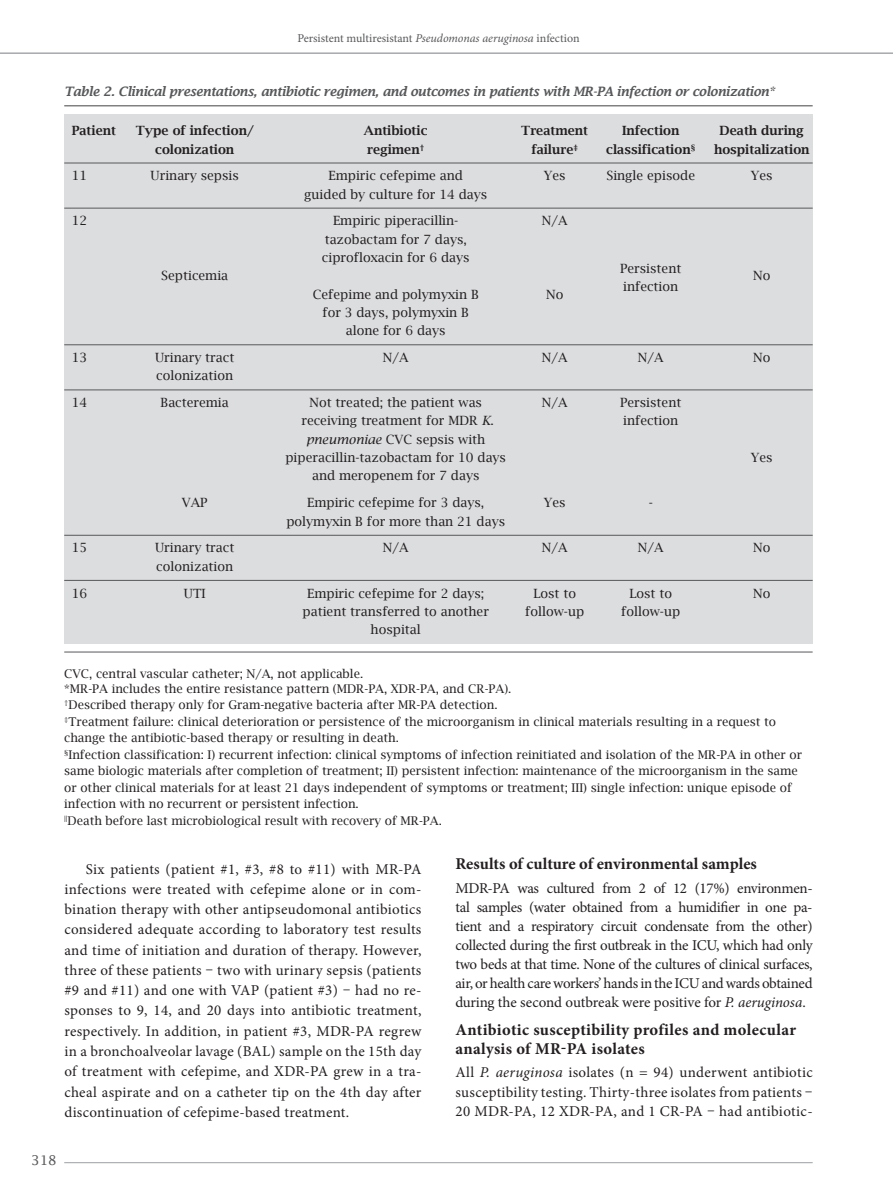
<style>
.page{position:relative;width:893px;height:1192px;background:#fff}
.page>*{position:absolute;margin:0;border:0;box-sizing:border-box;transform-origin:0 0}
.t1{font:700 16.5px/19px "Minion Pro";letter-spacing:.015em;color:#231f20}
.t2{font:700 16.5px "Minion Pro";letter-spacing:-.005em;color:#231f20}
.t3{font:15px/20.2px "Minion Pro";letter-spacing:.01em;color:#231f20;text-align:justify}
.t4{font:13.5px "Lucida Fax";color:#57585a}
.t5{font:12.75px/18.3px "Lucida Bright";color:#231f20;text-align:center}
.t6{font:600 12.75px "Lucida Bright";color:#231f20}
.t7{font:italic 600 12.75px "Lucida Fax";letter-spacing:-.04em;color:#57585a}
.t8{font:12px/16.5px "Lucida Bright";color:#231f20}
.t9{font:12px "Minion Pro";color:#57585a}
.s1{font-style:italic}
</style>
<div class="page">
<hr style="left:64px;top:1162px;width:749px;height:1px;background:#a8a9ad">
<hr style="left:0;top:52px;width:893px;height:2px;background:#a8a9ad">
<div style="left:64px;top:114px;width:749px;height:529px;background:#dcdddf"></div>
<hr style="left:64px;top:652px;width:749px;height:1px;background:#57585a">
<hr style="left:64px;top:105px;width:749px;height:1px;background:#57585a">
<hr style="left:64px;top:163px;width:749px;height:1px;background:#57585a">
<hr style="left:64px;top:208px;width:749px;height:1px;background:#57585a">
<hr style="left:64px;top:344px;width:749px;height:1px;background:#57585a">
<hr style="left:64px;top:390px;width:749px;height:1px;background:#57585a">
<hr style="left:64px;top:535px;width:749px;height:1px;background:#57585a">
<hr style="left:64px;top:580px;width:749px;height:1px;background:#57585a">
<p class="t9" style="left:297px;top:30px;width:284px">Persistent multiresistant <span class="s1">Pseudomonas aeruginosa</span> infection</p>
<p class="t7" style="left:64px;top:84px;width:712px">Table 2. Clinical presentations, antibiotic regimen, and outcomes in patients with MR-PA infection or colonization*</p>
<p class="t6" style="left:72px;top:123px;width:46px">Patient</p>
<p class="t6" style="left:136px;top:123px;width:119px">Type of infection/</p>
<p class="t6" style="left:364px;top:123px;width:65px">Antibiotic</p>
<p class="t6" style="left:521px;top:123px;width:69px">Treatment</p>
<p class="t6" style="left:622px;top:123px;width:59px">Infection</p>
<p class="t6" style="left:720px;top:123px;width:86px">Death during</p>
<p class="t6" style="left:155px;top:143px;width:81px">colonization</p>
<p class="t6" style="left:367px;top:143px;width:59px">regimen<sup>†</sup></p>
<p class="t6" style="left:531px;top:143px;width:48px">failure<sup>‡</sup></p>
<p class="t6" style="left:606px;top:143px;width:91px">classification<sup>§</sup></p>
<p class="t6" style="left:714px;top:143px;width:97px">hospitalization</p>
<p class="t5" style="left:72px;top:166px;width:17px">11</p>
<p class="t5" style="left:151px;top:166px;width:90px">Urinary sepsis</p>
<p class="t5" style="left:329px;top:166px;width:136px">Empiric cefepime and</p>
<p class="t5" style="left:544px;top:166px;width:23px">Yes</p>
<p class="t5" style="left:606px;top:166px;width:90px">Single episode</p>
<p class="t5" style="left:751px;top:166px;width:23px">Yes</p>
<p class="t5" style="left:304px;top:185px;width:185px">guided by culture for 14 days</p>
<p class="t5" style="left:72px;top:212px;width:17px">12</p>
<p class="t5" style="left:333px;top:212px;width:127px">Empiric piperacillin-</p>
<p class="t5" style="left:542px;top:212px;width:27px">N/A</p>
<p class="t5" style="left:322px;top:230px;width:149px;text-align:left">tazobactam for 7 days, ciprofloxacin for 6 days</p>
<p class="t5" style="left:161px;top:266px;width:68px">Septicemia</p>
<p class="t5" style="left:620px;top:259px;width:63px">Persistent</p>
<p class="t5" style="left:753px;top:266px;width:19px">No</p>
<p class="t5" style="left:623px;top:277px;width:57px">infection</p>
<p class="t5" style="left:313px;top:285px;width:168px">Cefepime and polymyxin B</p>
<p class="t5" style="left:546px;top:285px;width:19px">No</p>
<p class="t5" style="left:322px;top:303px;width:148px">for 3 days, polymyxin B alone for 6 days</p>
<p class="t5" style="left:72px;top:348px;width:17px">13</p>
<p class="t5" style="left:155px;top:348px;width:81px">Urinary tract</p>
<p class="t5" style="left:383px;top:348px;width:27px">N/A</p>
<p class="t5" style="left:542px;top:348px;width:27px">N/A</p>
<p class="t5" style="left:638px;top:348px;width:27px">N/A</p>
<p class="t5" style="left:753px;top:348px;width:19px">No</p>
<p class="t5" style="left:156px;top:366px;width:79px">colonization</p>
<p class="t5" style="left:72px;top:393px;width:17px">14</p>
<p class="t5" style="left:161px;top:393px;width:70px">Bacteremia</p>
<p class="t5" style="left:309px;top:393px;width:174px">Not treated; the patient was</p>
<p class="t5" style="left:542px;top:393px;width:27px">N/A</p>
<p class="t5" style="left:620px;top:393px;width:63px">Persistent</p>
<p class="t5" style="left:301px;top:411px;width:194px">receiving treatment for MDR <span class="s1">K</span>.</p>
<p class="t5" style="left:623px;top:411px;width:57px">infection</p>
<p class="t5" style="left:285px;top:430px;width:222px"><span class="s1">pneumoniae</span> CVC sepsis with piperacillin-tazobactam for 10 days</p>
<p class="t5" style="left:751px;top:448px;width:23px">Yes</p>
<p class="t5" style="left:312px;top:466px;width:169px">and meropenem for 7 days</p>
<p class="t5" style="left:182px;top:493px;width:27px">VAP</p>
<p class="t5" style="left:307px;top:493px;width:179px">Empiric cefepime for 3 days,</p>
<p class="t5" style="left:544px;top:493px;width:23px">Yes</p>
<p class="t5" style="left:649px;top:493px;width:6px">-</p>
<p class="t5" style="left:286px;top:512px;width:220px">polymyxin B for more than 21 days</p>
<p class="t5" style="left:72px;top:538px;width:17px">15</p>
<p class="t5" style="left:155px;top:538px;width:81px">Urinary tract</p>
<p class="t5" style="left:383px;top:538px;width:27px">N/A</p>
<p class="t5" style="left:542px;top:538px;width:27px">N/A</p>
<p class="t5" style="left:638px;top:538px;width:27px">N/A</p>
<p class="t5" style="left:753px;top:538px;width:19px">No</p>
<p class="t5" style="left:156px;top:557px;width:79px">colonization</p>
<p class="t5" style="left:72px;top:584px;width:17px">16</p>
<p class="t5" style="left:184px;top:584px;width:23px">UTI</p>
<p class="t5" style="left:307px;top:584px;width:179px">Empiric cefepime for 2 days;</p>
<p class="t5" style="left:533px;top:584px;width:44px">Lost to</p>
<p class="t5" style="left:629px;top:584px;width:44px">Lost to</p>
<p class="t5" style="left:753px;top:584px;width:19px">No</p>
<p class="t5" style="left:303px;top:602px;width:188px">patient transferred to another</p>
<p class="t5" style="left:525px;top:602px;width:61px">follow-up</p>
<p class="t5" style="left:621px;top:602px;width:61px">follow-up</p>
<p class="t5" style="left:371px;top:620px;width:52px">hospital</p>
<p class="t8" style="left:64px;top:667px;width:449px;line-height:14.4px">CVC, central vascular catheter; N/A, not applicable.<br>*MR-PA includes the entire resistance pattern (MDR-PA, XDR-PA, and CR-PA).</p>
<p class="t8" style="left:64px;top:696px;width:739px"><sup>†</sup>Described therapy only for Gram-negative bacteria after MR-PA detection.<br><sup>‡</sup>Treatment failure: clinical deterioration or persistence of the microorganism in clinical materials resulting in a request to change the antibiotic-based therapy or resulting in death.<br><sup>§</sup>Infection classification: I) recurrent infection: clinical symptoms of infection reinitiated and isolation of the MR-PA in other or same biologic materials after completion of treatment; II) persistent infection: maintenance of the microorganism in the same or other clinical materials for at least 21 days independent of symptoms or treatment; III) single infection: unique episode of infection with no recurrent or persistent infection.<br><sup>||</sup>Death before last microbiological result with recovery of MR-PA.</p>
<p class="t3" style="left:64px;top:858px;width:359px;text-indent:21px">Six patients (patient #1, #3, #8 to #11) with MR-PA infections were treated with cefepime alone or in com&shy;bination therapy with other antipseudomonal antibiotics considered adequate according to laboratory test results and time of initiation and duration of therapy. However, three of these patients – two with urinary sepsis (patients #9 and #11) and one with VAP (patient #3) – had no re&shy;sponses to 9, 14, and 20 days into antibiotic treatment, respectively. In addition, in patient #3, MDR-PA regrew in a bronchoalveolar lavage (BAL) sample on the 15th day of treatment with cefepime, and XDR-PA grew in a tra&shy;cheal aspirate and on a catheter tip on the 4th day after discontinuation of cefepime-based treatment.</p>
<p class="t2" style="left:455px;top:852px;width:303px">Results of culture of environmental samples</p>
<p class="t3" style="left:455px;top:878px;width:359px;line-height:19px">MDR-PA was cultured from 2 of 12 (17%) environmen&shy;tal samples (water obtained from a humidifier in one pa&shy;tient and a respiratory circuit condensate from the other) collected during the first outbreak in the ICU, which had only two beds at that time. None of the cultures of clinical surfaces, air, or health care workers’ hands in the ICU and wards obtained during the second outbreak were positive for <span class="s1">P. aeruginosa</span>.</p>
<p class="t1" style="left:455px;top:1019px;width:342px">Antibiotic susceptibility profiles and molecular analysis of mr-pa isolates</p>
<p class="t3" style="left:455px;top:1062px;width:359px;line-height:19.6px">All <span class="s1">P. aeruginosa</span> isolates (n = 94) underwent antibiotic susceptibility testing. Thirty-three isolates from patients – 20 MDR-PA, 12 XDR-PA, and 1 CR-PA – had antibiotic-</p>
<p class="t4" style="left:31px;top:1152px;width:27px">318</p>
</div>
